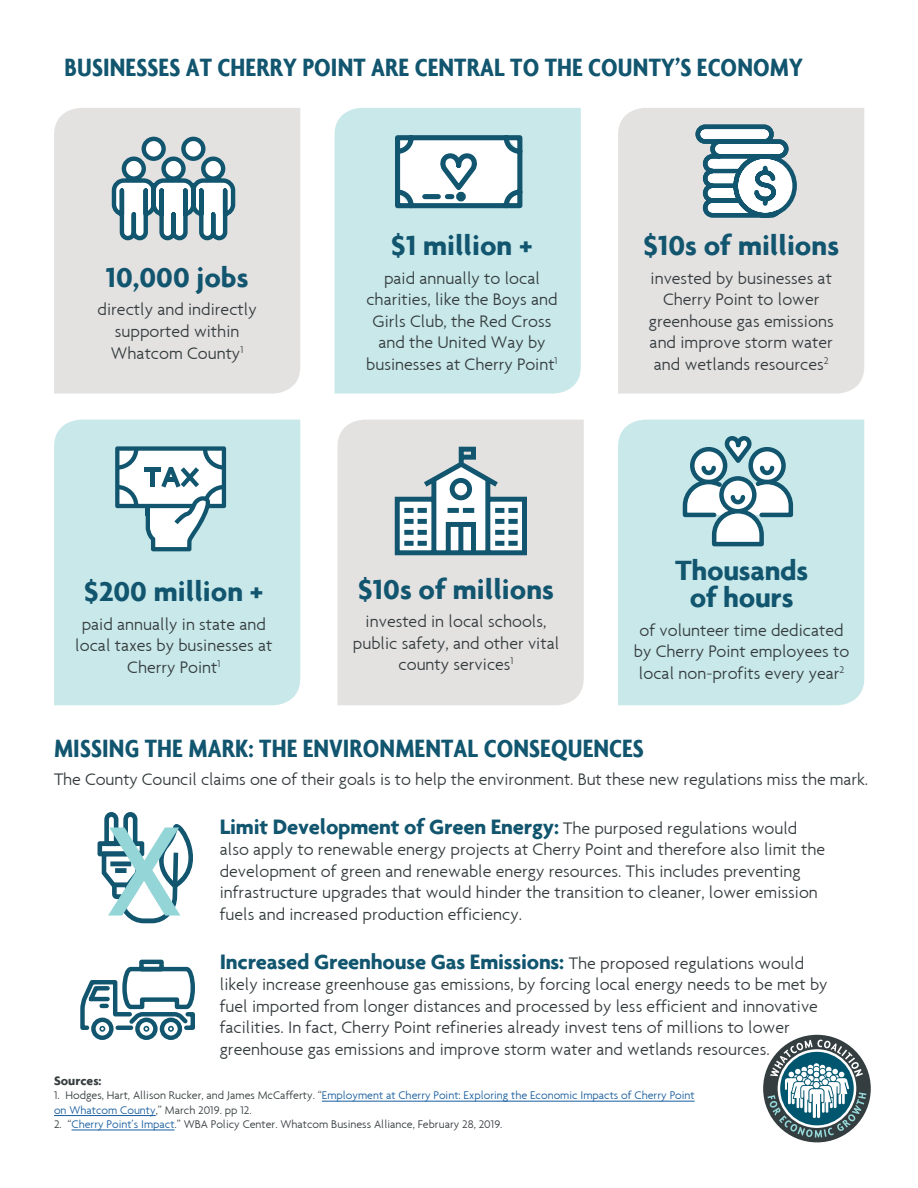
<style>
.page{position:relative;width:918px;height:1188px;background:#fff}
.page>*{position:absolute;margin:0;border:0;box-sizing:border-box;transform-origin:0 0}
.Info_heads{font:500 138px "Agenda";color:#94d5d7}
.Info_heads-2{font:700 30px/27px "Agenda";color:#11556f;text-align:center}
.Subheads_ALL_CAPS{font:700 condensed 27px "Agenda";letter-spacing:.005em;color:#11556f}
.Body_copy{font:700 22.5px "Agenda";letter-spacing:-.01em;color:#11556f}
.Body_copy-2{font:300 18px/21.6px "Agenda";color:#343c3e;text-align:center}
.small_body_copy{font:700 13.5px "Agenda";color:#343c3e}
.small_body_copy-2{font:300 12px/14.4px "Agenda";color:#175d9e}
.small_body_copy-3{font:300 12px "Agenda";color:#343c3e}
.s1{font-weight:300;font-size:18px;color:#343c3e}
.s2{color:#343c3e}
.s3{color:#175d9e}
</style>
<div class="page">
<div style="left:54px;top:420px;width:246px;height:285px;background:#c9e8e9"></div>
<div style="left:338px;top:420px;width:246px;height:285px;background:#e4e1e1"></div>
<div style="left:618px;top:420px;width:246px;height:285px;background:#c9e8e9"></div>
<div style="left:618px;top:108px;width:246px;height:286px;background:#e4e1e1"></div>
<div style="left:335px;top:108px;width:246px;height:286px;background:#c9e8e9"></div>
<div style="left:54px;top:108px;width:246px;height:286px;background:#e4e1e1"></div>
<svg style="left:110px;top:134px;width:127px;height:109px"></svg>
<svg style="left:690px;top:117px;width:109px;height:103px"></svg>
<svg style="left:115px;top:446px;width:111px;height:105px"></svg>
<svg style="left:680px;top:432px;width:115px;height:117px"></svg>
<svg style="left:392px;top:133px;width:133px;height:78px"></svg>
<div style="left:456px;top:192px;width:10px;height:9px;border:5px solid #11556f;border-radius:50%"></div>
<svg style="left:394px;top:446px;width:134px;height:110px"></svg>
<svg style="left:404px;top:508px;width:10px;height:5px"></svg>
<svg style="left:418px;top:508px;width:9px;height:5px"></svg>
<svg style="left:448px;top:508px;width:11px;height:5px"></svg>
<svg style="left:463px;top:508px;width:11px;height:5px"></svg>
<svg style="left:404px;top:519px;width:10px;height:5px"></svg>
<svg style="left:418px;top:519px;width:9px;height:5px"></svg>
<svg style="left:404px;top:541px;width:10px;height:5px"></svg>
<svg style="left:418px;top:541px;width:9px;height:5px"></svg>
<svg style="left:404px;top:530px;width:10px;height:5px"></svg>
<svg style="left:418px;top:530px;width:9px;height:5px"></svg>
<svg style="left:495px;top:508px;width:9px;height:5px"></svg>
<svg style="left:508px;top:508px;width:10px;height:5px"></svg>
<svg style="left:495px;top:519px;width:9px;height:5px"></svg>
<svg style="left:508px;top:519px;width:10px;height:5px"></svg>
<svg style="left:495px;top:541px;width:9px;height:5px"></svg>
<svg style="left:508px;top:541px;width:10px;height:5px"></svg>
<svg style="left:495px;top:530px;width:9px;height:5px"></svg>
<svg style="left:508px;top:530px;width:10px;height:5px"></svg>
<svg style="left:97px;top:812px;width:96px;height:112px"></svg>
<svg style="left:80px;top:959px;width:115px;height:81px"></svg>
<svg style="left:763px;top:1035px;width:108px;height:107px"></svg>
<hr style="left:322px;top:1101px;width:373px;height:1px;background:#175d9e">
<hr style="left:54px;top:1115px;width:102px;height:1px;background:#175d9e">
<hr style="left:72px;top:1130px;width:103px;height:1px;background:#175d9e">
<p class="Subheads_ALL_CAPS" style="left:65px;top:51px;width:740px">BUSINESSES AT CHERRY POINT ARE CENTRAL TO THE COUNTY’S ECONOMY</p>
<p class="Info_heads-2" style="left:106px;top:263px;width:144px">10,000 jobs</p>
<p class="Body_copy-2" style="left:98px;top:299px;width:161px">directly and indirectly supported within<br>Whatcom County<sup>1</sup></p>
<p class="Info_heads-2" style="left:84px;top:578px;width:181px">$200 million +</p>
<p class="Body_copy-2" style="left:75px;top:613px;width:199px">paid annually in state and local taxes by businesses at<br>Cherry Point<sup>1</sup></p>
<p class="Info_heads-2" style="left:391px;top:231px;width:143px">$1 million +</p>
<p class="Body_copy-2" style="left:366px;top:267px;width:193px">paid annually to local charities, like the Boys and<br>Girls Club, the Red Cross and the United Way by businesses at Cherry Point<sup>1</sup></p>
<p class="Info_heads-2" style="left:358px;top:575px;width:197px">$10s of millions</p>
<p class="Body_copy-2" style="left:353px;top:610px;width:208px">invested in local schools, public safety, and other vital county services<sup>1</sup></p>
<p class="Info_heads-2" style="left:643px;top:231px;width:197px">$10s of millions</p>
<p class="Body_copy-2" style="left:649px;top:267px;width:186px">invested by businesses at<br>Cherry Point to lower greenhouse gas emissions and improve storm water and wetlands resources<sup>2</sup></p>
<p class="Info_heads-2" style="left:675px;top:556px;width:135px">Thousands of hours</p>
<p class="Body_copy-2" style="left:634px;top:619px;width:217px">of volunteer time dedicated by Cherry Point employees to local non-profits every year<sup>2</sup></p>
<p class="Subheads_ALL_CAPS" style="left:54px;top:732px;width:591px">MISSING THE MARK: THE ENVIRONMENTAL CONSEQUENCES</p>
<p class="Body_copy-2" style="left:54px;top:768px;width:816px">The County Council claims one of their goals is to help the environment. But these new regulations miss the mark.</p>
<p class="Info_heads" style="left:105px;top:787px;width:81px">X</p>
<p class="Body_copy" style="left:220px;top:813px;width:579px">Limit Development of Green Energy: <span class="s1">The purposed regulations would</span></p>
<p class="Body_copy-2" style="left:220px;top:838px;width:607px;text-align:left">also apply to renewable energy projects at Cherry Point and therefore also limit the development of green and renewable energy resources. This includes preventing infrastructure upgrades that would hinder the transition to cleaner, lower emission fuels and increased production efficiency.</p>
<p class="Body_copy" style="left:220px;top:948px;width:586px">Increased Greenhouse Gas Emissions: <span class="s1">The proposed regulations would</span></p>
<p class="Body_copy-2" style="left:220px;top:973px;width:609px;text-align:left">likely increase greenhouse gas emissions, by forcing local energy needs to be met by fuel imported from longer distances and processed by less efficient and innovative facilities. In fact, Cherry Point refineries already invest tens of millions to lower greenhouse gas emissions and improve storm water and wetlands resources.</p>
<p class="small_body_copy" style="left:54px;top:1072px;width:49px">Sources:</p>
<p class="small_body_copy-2" style="left:54px;top:1088px;width:642px"><span class="s2">1. Hodges, Hart, Allison Rucker, and James McCafferty. “</span>Employment at Cherry Point: Exploring the Economic Impacts of Cherry Point on Whatcom County<span class="s2">,” March 2019. pp 12.</span></p>
<p class="small_body_copy-3" style="left:54px;top:1117px;width:450px">2. “<span class="s3">Cherry Point’s Impact</span>.” WBA Policy Center. Whatcom Business Alliance, February 28, 2019.</p>
</div>
